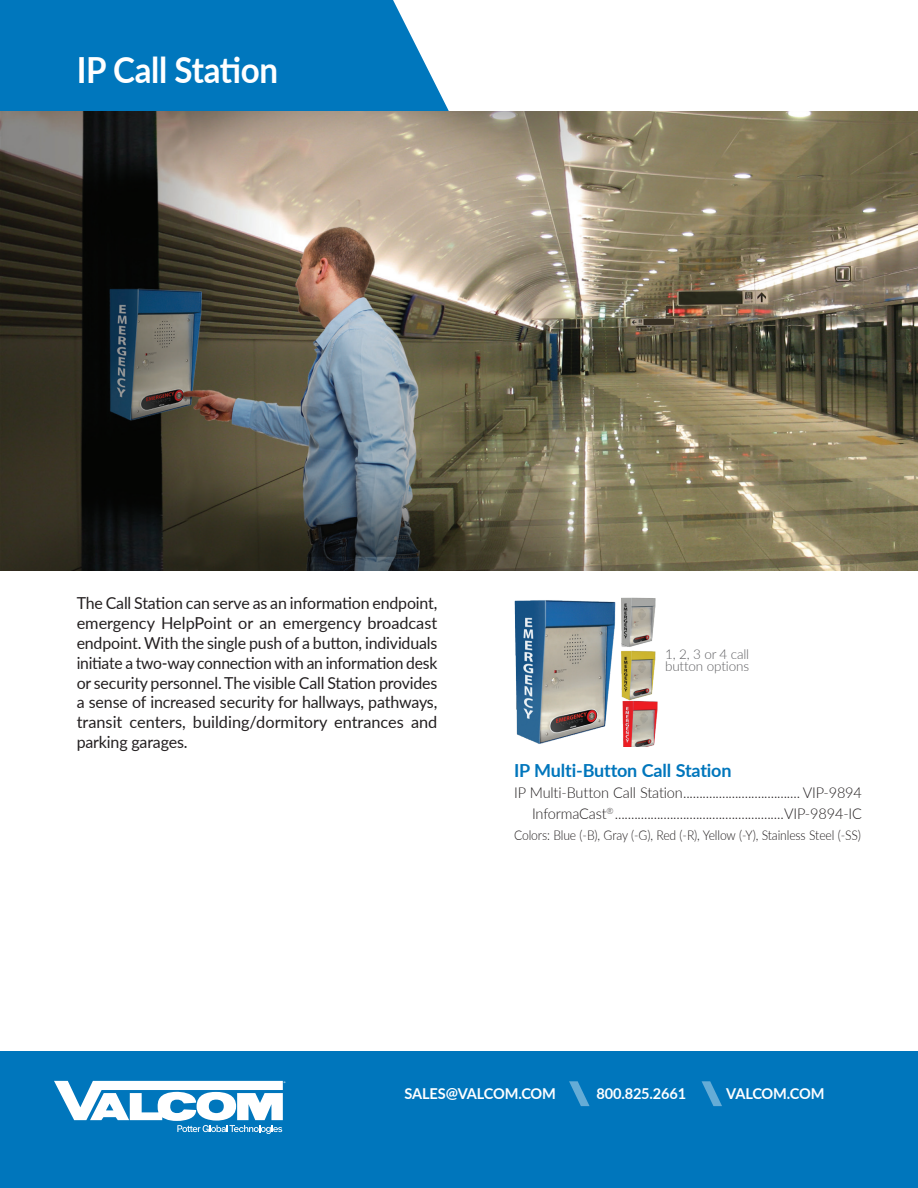
<style>
.page{position:relative;width:918px;height:1188px;background:#fff}
.page>*{position:absolute;margin:0;border:0;box-sizing:border-box;transform-origin:0 0}
.t1{font:700 36px "Lato";letter-spacing:-.01em;color:#fff;scale:.92 1}
.t2{font:700 18px "Lato";letter-spacing:-.01em;color:#0076bc}
.t3{font:16.5px/19.8px "Lato";color:#231f20;text-align:justify}
.t4{font:300 15px/21px "Lato";letter-spacing:-.01em;color:#231f20;text-align:right}
.t5{font:700 15px "Lato";letter-spacing:-.01em;color:#fff}
.t6{font:300 13.5px "Lato";letter-spacing:-.01em;color:#231f20;scale:.9 1}
.t7{font:300 13.5px/12.5px "Lato";letter-spacing:-.01em;color:#5f5f62}
.t8{font:5.25px "Myriad Pro";color:#fff}
</style>
<div class="page">
<div style="left:0;top:1051px;width:918px;height:137px;background:#0076bc"></div>
<svg style="left:569px;top:1081px;width:21px;height:25px"></svg>
<svg style="left:702px;top:1081px;width:20px;height:25px"></svg>
<div style="left:0;top:0;width:449px;height:111px;background:#0077bd"></div>
<svg style="left:54px;top:1081px;width:229px;height:53px"></svg>
<img style="left:514px;top:597px;width:144px;height:149px">
<img style="left:0;top:112px;width:918px;height:458px">
<h1 class="t1" style="left:77px;top:43px;width:221px">IP Call Station</h1>
<p class="t3" style="left:77px;top:593px;width:362px">The Call Station can serve as an information endpoint, emergency HelpPoint or an emergency broadcast endpoint. With the single push of a button, individuals initiate a two-way connection with an information desk or security personnel. The visible Call Station provides a sense of increased security for hallways, pathways, transit centers, building/dormitory entrances and parking garages.</p>
<p class="t7" style="left:665px;top:647px;width:86px">1, 2, 3 or 4 call button options</p>
<p class="t2" style="left:514px;top:758px;width:219px">IP Multi-Button Call Station</p>
<p class="t4" style="left:514px;top:782px;width:349px">IP Multi-Button Call Station.................................... VIP-9894<br>InformaCast<sup>®</sup>....................................................VIP-9894-IC</p>
<p class="t6" style="left:514px;top:826px;width:387px">Colors: Blue (-B), Gray (-G), Red (-R), Yellow (-Y), Stainless Steel (-SS)</p>
<p class="t8" style="left:284px;top:1080px;width:4px">®</p>
<p class="t5" style="left:405px;top:1082px;width:153px">SALES@VALCOM.COM</p>
<p class="t5" style="left:597px;top:1082px;width:91px">800.825.2661</p>
<p class="t5" style="left:726px;top:1082px;width:100px">VALCOM.COM</p>
</div>
